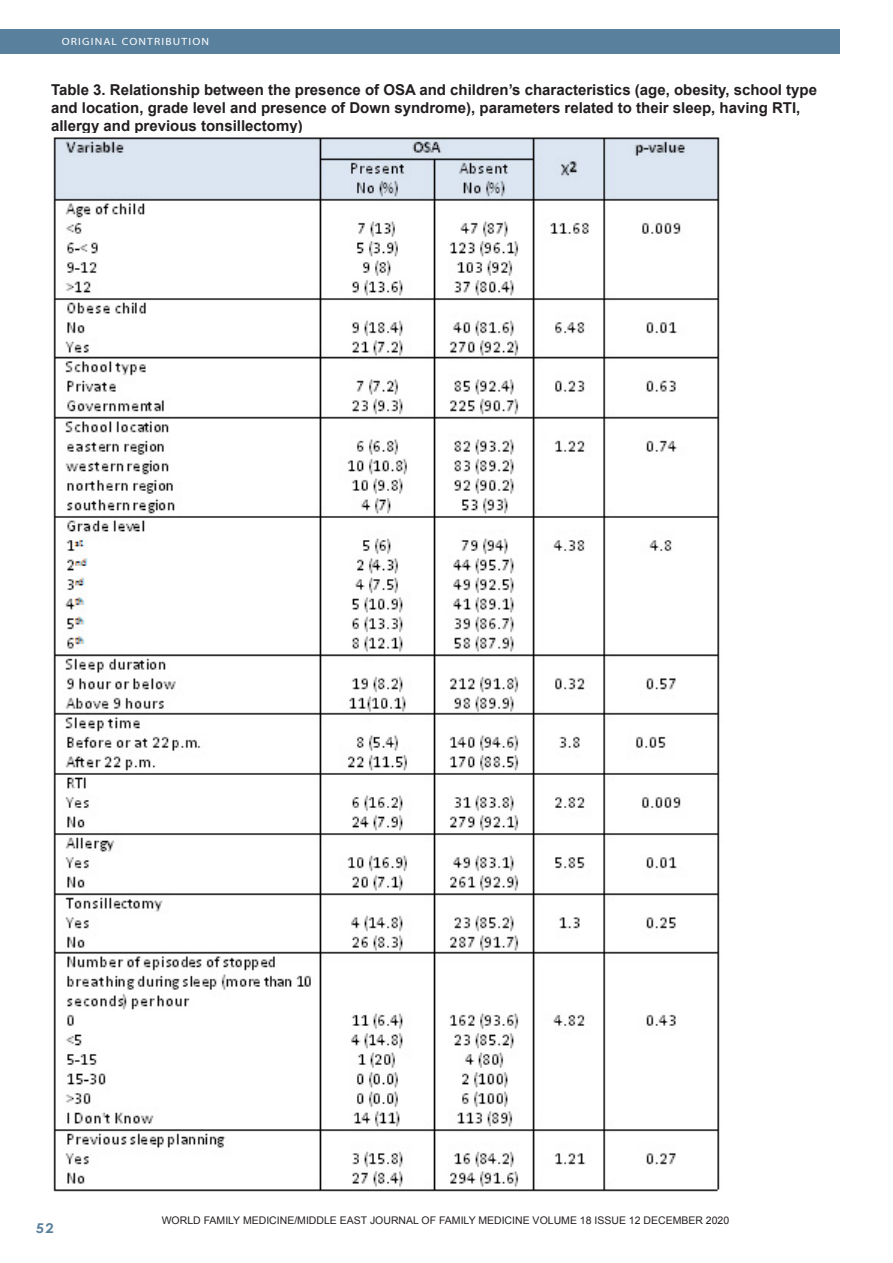
<style>
.page{position:relative;width:893px;height:1263px;background:#fff}
.page>*{position:absolute;margin:0;border:0;box-sizing:border-box;transform-origin:0 0}
.Footnote_Text{font:700 15px/18px "Arial";color:#231f20}
.t1{font:700 13.5px "Century Gothic";color:#59809c;scale:1.1 1}
.Footnote_Text-2{font:10.5px "Arial";color:#231f20}
.t2{font:10.5px "Myriad";letter-spacing:.1em;color:#fff;scale:1.1 1}
</style>
<div class="page">
<div style="left:0;top:30px;width:840px;height:24px;background:#59809c"></div>
<img style="left:53px;top:137px;width:667px;height:1055px">
<p class="t2" style="left:62px;top:36px;width:135px">ORIGINAL CONTRIBUTION</p>
<p class="Footnote_Text" style="left:51px;top:81px;width:768px">Table 3. Relationship between the presence of OSA and children’s characteristics (age, obesity, school type and location, grade level and presence of Down syndrome), parameters related to their sleep, having RTI, allergy and previous tonsillectomy)</p>
<p class="t1" style="left:36px;top:1217px;width:18px">52</p>
<p class="Footnote_Text-2" style="left:162px;top:1214px;width:569px">WORLD FAMILY MEDICINE/MIDDLE EAST JOURNAL OF FAMILY MEDICINE VOLUME 18 ISSUE 12 DECEMBER 2020</p>
</div>
